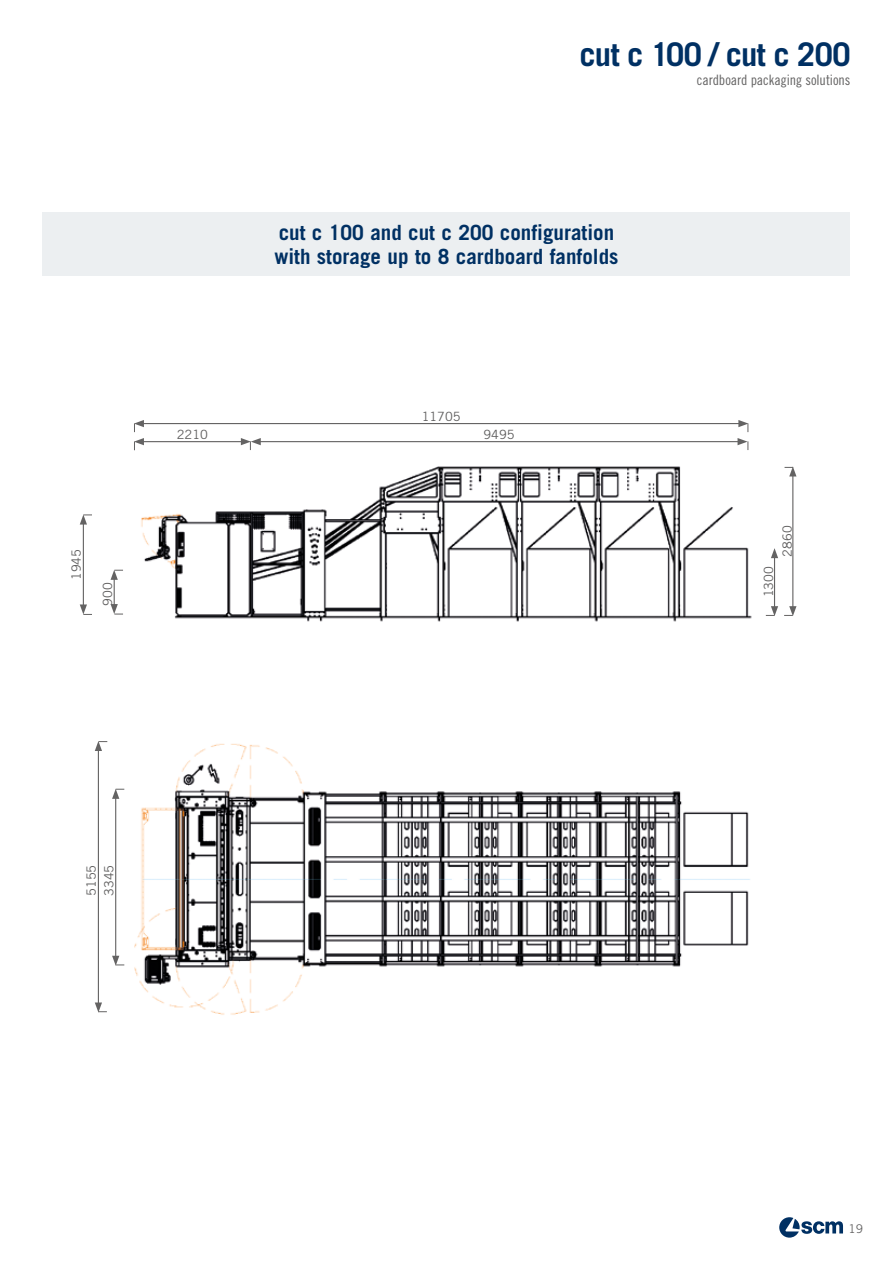
<style>
.page{position:relative;width:893px;height:1263px;background:#fff}
.page>*{position:absolute;margin:0;border:0;box-sizing:border-box;transform-origin:0 0}
.t1{font:700 32.55px "Trade Gothic LT Std";letter-spacing:-.02em;color:#003063}
.t2{font:700 21px/24px "Trade Gothic LT Std";color:#003063}
.t3{font:14.4px "Trade Gothic LT Std Cn 18";letter-spacing:-.005em;color:#646363}
.t4{font:12.75px/17.5px "Trade Gothic LT Std";color:#5f5e5e}
.t5{font:12px "Trade Gothic LT Std";color:#646363}
</style>
<div class="page">
<img style="left:79px;top:423px;width:718px;height:592px">
<div style="left:43px;top:213px;width:807px;height:63px;background:#eceff1"></div>
<hr style="left:142px;top:423px;width:599px;height:1px;background:#646363">
<hr style="left:142px;top:441px;width:101px;height:1px;background:#646363">
<hr style="left:83px;top:522px;width:1px;height:85px;background:#646363">
<hr style="left:792px;top:474px;width:1px;height:134px;background:#646363">
<hr style="left:98px;top:749px;width:1px;height:256px;background:#646363">
<hr style="left:115px;top:796px;width:1px;height:162px;background:#646363">
<hr style="left:774px;top:556px;width:1px;height:52px;background:#646363">
<svg style="left:771px;top:548px;width:7px;height:10px"></svg>
<svg style="left:134px;top:420px;width:10px;height:12px"></svg>
<svg style="left:134px;top:438px;width:10px;height:12px"></svg>
<svg style="left:738px;top:420px;width:10px;height:12px"></svg>
<svg style="left:80px;top:514px;width:12px;height:10px"></svg>
<svg style="left:80px;top:604px;width:12px;height:11px"></svg>
<svg style="left:111px;top:570px;width:12px;height:45px"></svg>
<svg style="left:766px;top:606px;width:12px;height:10px"></svg>
<svg style="left:784px;top:466px;width:12px;height:10px"></svg>
<svg style="left:784px;top:606px;width:12px;height:10px"></svg>
<svg style="left:95px;top:741px;width:12px;height:10px"></svg>
<svg style="left:112px;top:789px;width:12px;height:10px"></svg>
<svg style="left:95px;top:1002px;width:12px;height:10px"></svg>
<svg style="left:112px;top:956px;width:12px;height:10px"></svg>
<hr style="left:258px;top:441px;width:482px;height:1px;background:#646363">
<svg style="left:737px;top:438px;width:11px;height:12px"></svg>
<svg style="left:241px;top:438px;width:20px;height:12px"></svg>
<svg style="left:779px;top:1217px;width:64px;height:20px"></svg>
<p class="t4" style="left:67px;top:580px;width:33px;rotate:-90deg">1945</p>
<p class="t4" style="left:99px;top:606px;width:25px;rotate:-90deg">900</p>
<p class="t4" style="left:177px;top:425px;width:33px">2210</p>
<h1 class="t1" style="left:580px;top:34px;width:272px">cut c 100 / cut c 200</h1>
<p class="t3" style="left:697px;top:72px;width:155px">cardboard packaging solutions</p>
<p class="t2" style="left:274px;top:220px;width:346px">cut c 100 and cut c 200 configuration with storage up to 8 cardboard fanfolds</p>
<p class="t4" style="left:422px;top:408px;width:40px">11705</p>
<p class="t4" style="left:483px;top:426px;width:33px">9495</p>
<p class="t4" style="left:760px;top:597px;width:33px;rotate:-90deg">1300</p>
<p class="t4" style="left:778px;top:556px;width:33px;rotate:-90deg">2860</p>
<p class="t4" style="left:82px;top:896px;width:33px;rotate:-90deg">5155<br>3345</p>
<p class="t5" style="left:848px;top:1222px;width:16px">19</p>
</div>
